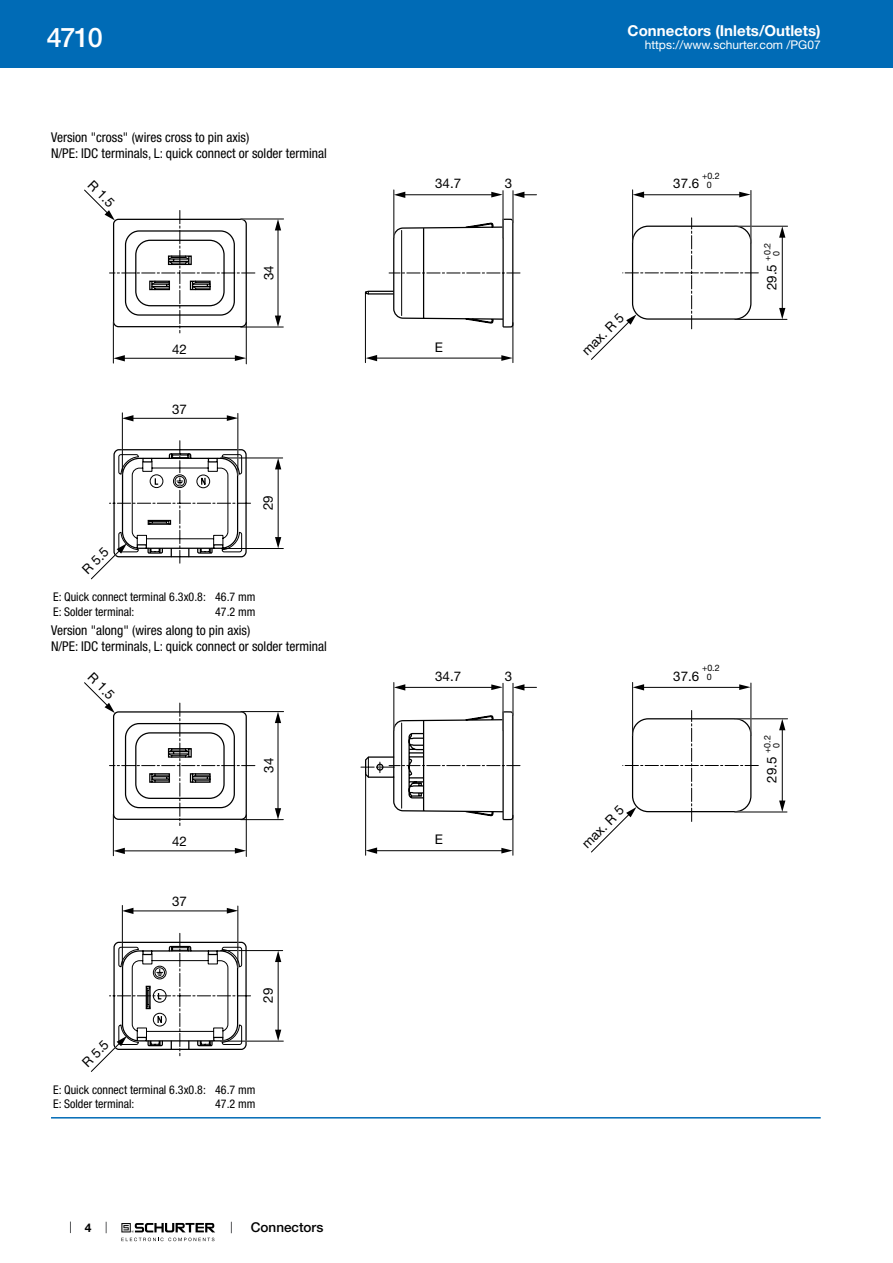
<style>
.page{position:relative;width:893px;height:1263px;background:#fff}
.page>*{position:absolute;margin:0;border:0;box-sizing:border-box;transform-origin:0 0}
.t1{font:500 27px "Helvetica Neue LT";color:#fff}
.t2{font:700 15px "Helvetica Neue LT";color:#fff}
.t3{font:condensed 13.5px/15.8px "Helvetica Neue LT";color:#000}
.t4{font:500 13.5px "Helvetica Neue LT";color:#000}
.t5{font:13.35px "Helvetica Neue LT";color:#000}
.t6{font:condensed 12px/14.4px "Helvetica Neue LT";color:#000}
.t7{font:12px "Helvetica Neue LT";color:#fff}
.t8{font:700 12px "Helvetica Neue LT";color:#000}
.t9{font:8.85px/8.9px "Helvetica Neue LT";color:#000;text-align:center}
.s1{font-size:8.85px}
</style>
<div class="page">
<svg style="left:70px;top:1221px;width:1px;height:12px"></svg>
<svg style="left:121px;top:1223px;width:94px;height:18px"></svg>
<div style="left:0;top:0;width:893px;height:68px;background:#006bb6"></div>
<hr style="left:113px;top:322px;width:1px;height:41px;background:#000">
<hr style="left:246px;top:322px;width:1px;height:42px;background:#000">
<hr style="left:221px;top:458px;width:62px;height:1px;background:#000">
<hr style="left:221px;top:548px;width:62px;height:1px;background:#000">
<hr style="left:278px;top:466px;width:1px;height:75px;background:#000">
<hr style="left:735px;top:226px;width:53px;height:1px;background:#000">
<hr style="left:735px;top:319px;width:52px;height:1px;background:#000">
<hr style="left:782px;top:235px;width:1px;height:76px;background:#000">
<hr style="left:365px;top:292px;width:1px;height:71px;background:#000">
<hr style="left:513px;top:323px;width:1px;height:40px;background:#000">
<hr style="left:122px;top:413px;width:1px;height:61px;background:#000">
<hr style="left:238px;top:413px;width:1px;height:62px;background:#000">
<hr style="left:130px;top:418px;width:104px;height:1px;background:#000">
<svg style="left:227px;top:415px;width:11px;height:6px"></svg>
<svg style="left:122px;top:415px;width:11px;height:6px"></svg>
<svg style="left:275px;top:537px;width:6px;height:11px"></svg>
<svg style="left:275px;top:458px;width:6px;height:11px"></svg>
<svg style="left:779px;top:308px;width:6px;height:11px"></svg>
<svg style="left:779px;top:226px;width:6px;height:12px"></svg>
<svg style="left:84px;top:189px;width:674px;height:172px"></svg>
<svg style="left:91px;top:441px;width:160px;height:138px"></svg>
<hr style="left:113px;top:814px;width:1px;height:42px;background:#000">
<hr style="left:246px;top:815px;width:1px;height:41px;background:#000">
<hr style="left:221px;top:950px;width:62px;height:1px;background:#000">
<hr style="left:221px;top:1041px;width:62px;height:1px;background:#000">
<hr style="left:278px;top:958px;width:1px;height:76px;background:#000">
<hr style="left:735px;top:718px;width:53px;height:1px;background:#000">
<hr style="left:735px;top:812px;width:52px;height:1px;background:#000">
<hr style="left:782px;top:728px;width:1px;height:75px;background:#000">
<hr style="left:365px;top:772px;width:1px;height:83px;background:#000">
<hr style="left:513px;top:815px;width:1px;height:40px;background:#000">
<hr style="left:122px;top:905px;width:1px;height:62px;background:#000">
<hr style="left:238px;top:906px;width:1px;height:62px;background:#000">
<hr style="left:130px;top:911px;width:104px;height:1px;background:#000">
<svg style="left:227px;top:908px;width:11px;height:5px"></svg>
<svg style="left:122px;top:908px;width:11px;height:6px"></svg>
<svg style="left:275px;top:1030px;width:6px;height:11px"></svg>
<svg style="left:275px;top:951px;width:6px;height:11px"></svg>
<svg style="left:779px;top:800px;width:6px;height:12px"></svg>
<svg style="left:779px;top:719px;width:6px;height:11px"></svg>
<svg style="left:84px;top:682px;width:674px;height:172px"></svg>
<svg style="left:91px;top:933px;width:160px;height:139px"></svg>
<hr style="left:51px;top:1117px;width:770px;height:1px;background:#006bb6">
<h1 class="t1" style="left:47px;top:21px;width:57px">4710</h1>
<p class="t3" style="left:51px;top:130px;width:277px">Version "cross" (wires cross to pin axis)<br>N/PE: IDC terminals, L: quick connect or solder terminal</p>
<p class="t5" style="left:96px;top:177px;width:33px;rotate:45deg">R 1.5</p>
<p class="t5" style="left:79px;top:566px;width:33px;rotate:-45deg">R 5.5</p>
<p class="t5" style="left:172px;top:341px;width:16px">42</p>
<p class="t5" style="left:172px;top:401px;width:16px">37</p>
<p class="t5" style="left:261px;top:280px;width:16px;rotate:-90deg">34</p>
<p class="t5" style="left:260px;top:510px;width:16px;rotate:-90deg">29</p>
<p class="t6" style="left:53px;top:590px;width:204px">E: Quick connect terminal 6.3x0.8: 46.7 mm<br>E: Solder terminal:</p>
<p class="t6" style="left:215px;top:604px;width:42px">47.2 mm</p>
<p class="t3" style="left:51px;top:622px;width:277px">Version "along" (wires along to pin axis)<br>N/PE: IDC terminals, L: quick connect or solder terminal</p>
<p class="t5" style="left:96px;top:669px;width:33px;rotate:45deg">R 1.5</p>
<p class="t5" style="left:172px;top:833px;width:16px">42</p>
<p class="t5" style="left:172px;top:893px;width:16px">37</p>
<p class="t5" style="left:261px;top:773px;width:16px;rotate:-90deg">34</p>
<p class="t5" style="left:260px;top:1003px;width:16px;rotate:-90deg">29</p>
<p class="t5" style="left:79px;top:1059px;width:33px;rotate:-45deg">R 5.5</p>
<p class="t6" style="left:53px;top:1082px;width:204px">E: Quick connect terminal 6.3x0.8: 46.7 mm<br>E: Solder terminal:</p>
<p class="t6" style="left:215px;top:1097px;width:42px">47.2 mm</p>
<p class="t8" style="left:85px;top:1220px;width:8px">4</p>
<p class="t4" style="left:251px;top:1219px;width:74px">Connectors</p>
<p class="t5" style="left:435px;top:175px;width:27px">34.7</p>
<p class="t5" style="left:505px;top:175px;width:9px">3</p>
<p class="t5" style="left:435px;top:339px;width:10px">E</p>
<p class="t2" style="left:628px;top:21px;width:195px">Connectors (Inlets/Outlets)</p>
<p class="t7" style="left:645px;top:38px;width:178px">https://www.schurter.com /PG07</p>
<p class="t5" style="left:579px;top:347px;width:55px;rotate:-45deg">max. R 5</p>
<p class="t9" style="left:702px;top:171px;width:19px">+0.2</p>
<p class="t5" style="left:673px;top:175px;width:40px">37.6 <span class="s1">0</span></p>
<p class="t9" style="left:763px;top:261px;width:19px;rotate:-90deg">+0.2<br>0</p>
<p class="t5" style="left:764px;top:290px;width:27px;rotate:-90deg">29.5</p>
<p class="t5" style="left:435px;top:668px;width:27px">34.7</p>
<p class="t5" style="left:505px;top:668px;width:9px">3</p>
<p class="t5" style="left:435px;top:831px;width:10px">E</p>
<p class="t5" style="left:579px;top:840px;width:55px;rotate:-45deg">max. R 5</p>
<p class="t9" style="left:702px;top:664px;width:19px">+0.2</p>
<p class="t5" style="left:673px;top:668px;width:40px">37.6 <span class="s1">0</span></p>
<p class="t9" style="left:763px;top:753px;width:19px;rotate:-90deg">+0.2<br>0</p>
<p class="t5" style="left:764px;top:783px;width:27px;rotate:-90deg">29.5</p>
</div>
